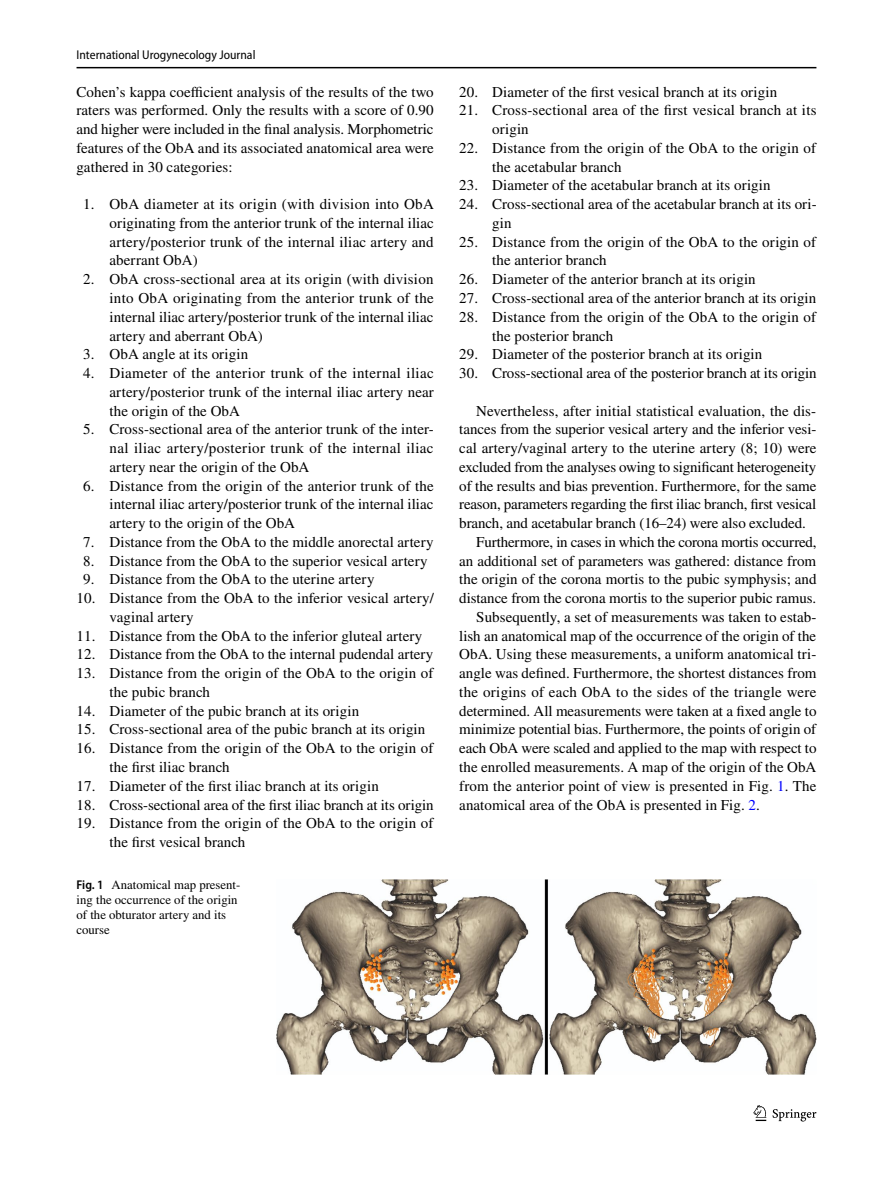
<style>
.page{position:relative;width:893px;height:1187px;background:#fff}
.page>*{position:absolute;margin:0;border:0;box-sizing:border-box;transform-origin:0 0}
.t1{font:15px/18.8px "STIX";letter-spacing:.005em;color:#000}
.t2{font:15px "STIX";letter-spacing:-.015em;color:#000}
.t3{font:12.75px/15px "STIX";color:#000}
.t4{font:semi-condensed 12.75px "Myriad Pro";color:#000}
.s1{font-family:"Myriad Pro";font-weight:600;font-stretch:semi-condensed}
.s2{color:#00f}
</style>
<div class="page">
<hr style="left:77px;top:67px;width:739px;height:1px;background:#000">
<svg style="left:753px;top:1105px;width:13px;height:15px"></svg>
<svg style="left:773px;top:1109px;width:43px;height:12px"></svg>
<img style="left:276px;top:879px;width:540px;height:194px">
<p class="t4" style="left:77px;top:48px;width:180px">International Urogynecology Journal</p>
<p class="t1" style="left:77px;top:83px;width:359px;text-align:justify">Cohen’s kappa coefficient analysis of the results of the two raters was performed. Only the results with a score of 0.90 and higher were included in the final analysis. Morphometric features of the ObA and its associated anatomical area were gathered in 30 categories:</p>
<p class="t1" style="left:110px;top:196px;width:326px;text-align:justify;text-indent:-26px">1. ObA diameter at its origin (with division into ObA originating from the anterior trunk of the internal iliac artery/posterior trunk of the internal iliac artery and aberrant ObA)</p>
<p class="t1" style="left:110px;top:271px;width:326px;text-align:justify;text-indent:-26px">2. ObA cross-sectional area at its origin (with division into ObA originating from the anterior trunk of the internal iliac artery/posterior trunk of the internal iliac artery and aberrant ObA)</p>
<p class="t1" style="left:83px;top:346px;width:167px">3. ObA angle at its origin</p>
<p class="t1" style="left:110px;top:364px;width:326px;text-align:justify;text-indent:-26px">4. Diameter of the anterior trunk of the internal iliac artery/posterior trunk of the internal iliac artery near the origin of the ObA</p>
<p class="t1" style="left:110px;top:421px;width:326px;text-align:justify;text-indent:-26px">5. Cross-sectional area of the anterior trunk of the inter&shy;nal iliac artery/posterior trunk of the internal iliac artery near the origin of the ObA</p>
<p class="t1" style="left:110px;top:477px;width:326px;text-align:justify;text-indent:-26px">6. Distance from the origin of the anterior trunk of the internal iliac artery/posterior trunk of the internal iliac artery to the origin of the ObA</p>
<p class="t1" style="left:83px;top:533px;width:352px">7. Distance from the ObA to the middle anorectal artery</p>
<p class="t1" style="left:83px;top:552px;width:346px">8. Distance from the ObA to the superior vesical artery</p>
<p class="t1" style="left:83px;top:571px;width:293px">9. Distance from the ObA to the uterine artery</p>
<p class="t1" style="left:110px;top:589px;width:326px;text-indent:-33px">10. Distance from the ObA to the inferior vesical artery/ vaginal artery</p>
<p class="t1" style="left:77px;top:627px;width:347px">11. Distance from the ObA to the inferior gluteal artery</p>
<p class="t1" style="left:77px;top:646px;width:358px">12. Distance from the ObA to the internal pudendal artery</p>
<p class="t1" style="left:110px;top:664px;width:325px;text-indent:-33px">13. Distance from the origin of the ObA to the origin of the pubic branch</p>
<p class="t1" style="left:77px;top:702px;width:284px">14. Diameter of the pubic branch at its origin</p>
<p class="t1" style="left:77px;top:721px;width:350px">15. Cross-sectional area of the pubic branch at its origin</p>
<p class="t1" style="left:110px;top:739px;width:325px;text-indent:-33px">16. Distance from the origin of the ObA to the origin of the first iliac branch</p>
<p class="t1" style="left:77px;top:777px;width:304px">17. Diameter of the first iliac branch at its origin</p>
<p class="t1" style="left:77px;top:796px;width:359px">18. Cross-sectional area of the first iliac branch at its origin</p>
<p class="t1" style="left:110px;top:814px;width:325px;text-indent:-33px">19. Distance from the origin of the ObA to the origin of the first vesical branch</p>
<p class="t3" style="left:77px;top:878px;width:165px"><span class="s1">Fig. 1</span> Anatomical map present&shy;ing the occurrence of the origin of the obturator artery and its course</p>
<p class="t1" style="left:459px;top:83px;width:319px">20. Diameter of the first vesical branch at its origin</p>
<p class="t1" style="left:492px;top:102px;width:326px;text-indent:-33px">21. Cross-sectional area of the first vesical branch at its origin</p>
<p class="t1" style="left:492px;top:139px;width:325px;text-indent:-33px">22. Distance from the origin of the ObA to the origin of the acetabular branch</p>
<p class="t1" style="left:459px;top:177px;width:313px">23. Diameter of the acetabular branch at its origin</p>
<p class="t1" style="left:492px;top:196px;width:326px;text-indent:-33px">24. Cross-sectional area of the acetabular branch at its ori&shy;gin</p>
<p class="t1" style="left:492px;top:233px;width:325px;text-indent:-33px">25. Distance from the origin of the ObA to the origin of the anterior branch</p>
<p class="t1" style="left:459px;top:271px;width:298px">26. Diameter of the anterior branch at its origin</p>
<p class="t1" style="left:459px;top:289px;width:358px">27. Cross-sectional area of the anterior branch at its origin</p>
<p class="t1" style="left:492px;top:308px;width:325px;text-indent:-33px">28. Distance from the origin of the ObA to the origin of the posterior branch</p>
<p class="t1" style="left:459px;top:346px;width:305px">29. Diameter of the posterior branch at its origin</p>
<p class="t1" style="left:459px;top:364px;width:359px">30. Cross-sectional area of the posterior branch at its origin</p>
<p class="t1" style="left:476px;top:402px;width:341px">Nevertheless, after initial statistical evaluation, the dis-</p>
<p class="t1" style="left:459px;top:421px;width:359px">tances from the superior vesical artery and the inferior vesi-</p>
<p class="t1" style="left:459px;top:439px;width:359px">cal artery/vaginal artery to the uterine artery (8; 10) were</p>
<p class="t1" style="left:459px;top:458px;width:358px">excluded from the analyses owing to significant heterogeneity</p>
<p class="t1" style="left:459px;top:477px;width:359px">of the results and bias prevention. Furthermore, for the same</p>
<p class="t2" style="left:459px;top:494px;width:358px">reason, parameters regarding the first iliac branch, first vesical</p>
<p class="t1" style="left:459px;top:514px;width:348px">branch, and acetabular branch (16–24) were also excluded.</p>
<p class="t2" style="left:476px;top:531px;width:342px">Furthermore, in cases in which the corona mortis occurred,</p>
<p class="t1" style="left:459px;top:552px;width:359px">an additional set of parameters was gathered: distance from</p>
<p class="t1" style="left:459px;top:571px;width:359px">the origin of the corona mortis to the pubic symphysis; and</p>
<p class="t1" style="left:459px;top:589px;width:358px">distance from the corona mortis to the superior pubic ramus.</p>
<p class="t1" style="left:476px;top:608px;width:342px">Subsequently, a set of measurements was taken to estab-</p>
<p class="t1" style="left:459px;top:627px;width:359px">lish an anatomical map of the occurrence of the origin of the</p>
<p class="t1" style="left:459px;top:646px;width:359px">ObA. Using these measurements, a uniform anatomical tri-</p>
<p class="t1" style="left:459px;top:664px;width:359px">angle was defined. Furthermore, the shortest distances from</p>
<p class="t1" style="left:459px;top:683px;width:359px">the origins of each ObA to the sides of the triangle were</p>
<p class="t1" style="left:459px;top:702px;width:359px">determined. All measurements were taken at a fixed angle to</p>
<p class="t1" style="left:459px;top:721px;width:358px">minimize potential bias. Furthermore, the points of origin of</p>
<p class="t1" style="left:459px;top:739px;width:359px">each ObA were scaled and applied to the map with respect to</p>
<p class="t1" style="left:459px;top:758px;width:359px">the enrolled measurements. A map of the origin of the ObA</p>
<p class="t1" style="left:459px;top:777px;width:359px">from the anterior point of view is presented in Fig. <span class="s2">1</span>. The</p>
<p class="t1" style="left:459px;top:796px;width:302px">anatomical area of the ObA is presented in Fig. <span class="s2">2</span>.</p>
</div>
